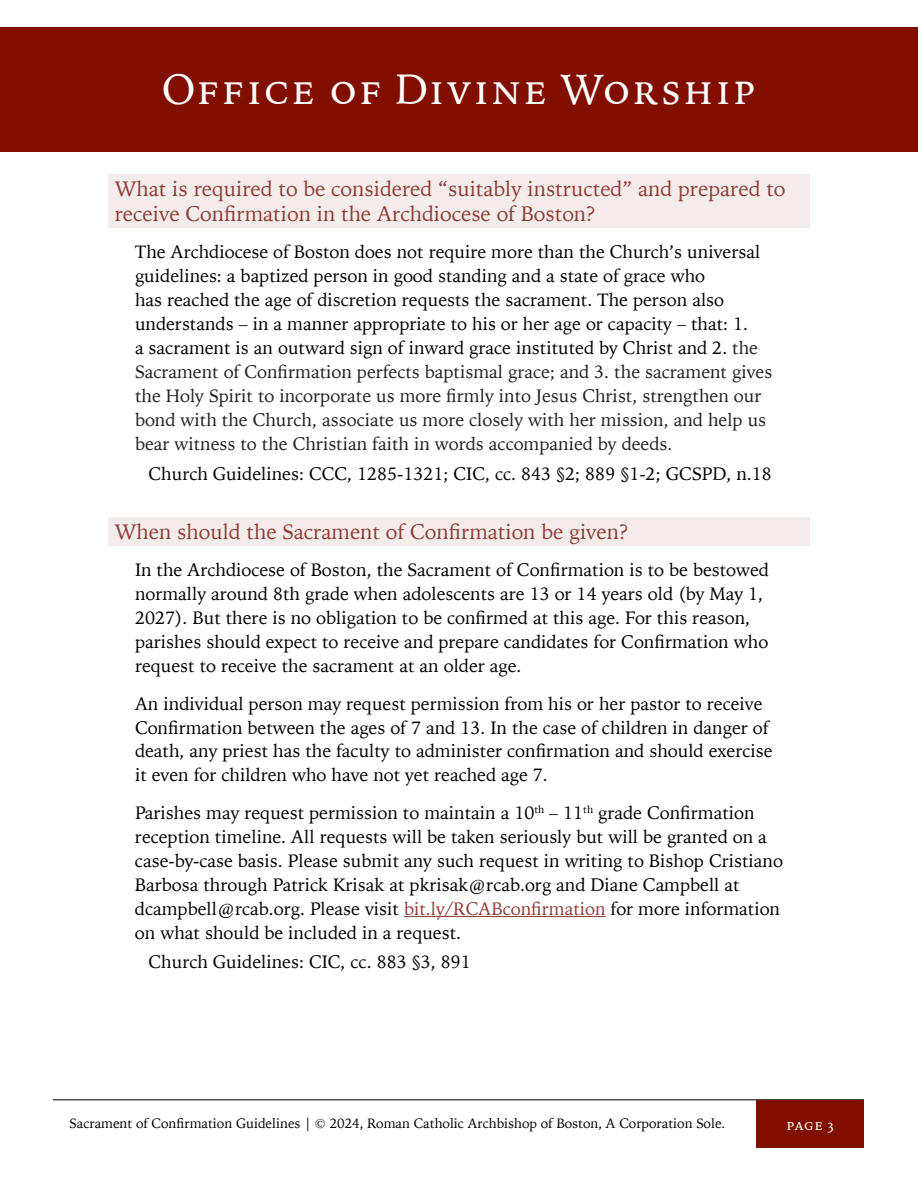
<style>
.page{position:relative;width:918px;height:1188px;background:#fff}
.page>*{position:absolute;margin:0;border:0;box-sizing:border-box;transform-origin:0 0}
.t1{font:42px "Iowan Old Style";letter-spacing:.01em;color:#fff}
.t2{font:21px/25.2px "Iowan Old Style";color:#8c3e37}
.t3{font:18px/24px "Iowan Old Style";color:#000}
.t4{font:15px "Iowan Old Style";color:#fff}
.t5{font:13.5px "Iowan Old Style";color:#000}
.s1{color:#202020}
.s2{color:#8c3e37}
</style>
<div class="page">
<div style="left:0;top:27px;width:918px;height:125px;background:#800f00"></div>
<hr style="left:53px;top:1099px;width:811px;height:1px;background:#000">
<div style="left:756px;top:1101px;width:108px;height:47px;background:#800f00"></div>
<div style="left:108px;top:174px;width:702px;height:54px;background:#f4eceb"></div>
<div style="left:108px;top:517px;width:702px;height:28px;background:#f4eceb"></div>
<hr style="left:404px;top:916px;width:202px;height:1px;background:#8c3e37">
<h1 class="t1" style="left:162px;top:52px;width:596px">Office of Divine Worship</h1>
<p class="t2" style="left:115px;top:175px;width:672px">What is required to be considered “suitably instructed” and prepared to receive Confirmation in the Archdiocese of Boston?</p>
<p class="t3" style="left:135px;top:239px;width:639px">The Archdiocese of Boston does not require more than the Church’s universal guidelines: a baptized person in good standing and a state of grace who<br>has reached the age of discretion requests the sacrament. The person also understands – in a manner appropriate to his or her age or capacity – that: 1.<br>a sacrament is an outward sign of inward grace instituted by Christ and 2. <span class="s1">the Sacrament of Confirmation perfects baptismal grace; and 3. the sacrament gives the Holy Spirit to incorporate us more firmly into Jesus Christ, strengthen our bond with the Church, associate us more closely with her mission, and help us bear witness to the Christian faith in words accompanied by deeds.</span></p>
<p class="t3" style="left:148px;top:460px;width:625px">Church Guidelines: CCC, 1285-1321; CIC, cc. 843 §2; 889 §1-2; GCSPD, n.18</p>
<p class="t2" style="left:115px;top:518px;width:516px">When should the Sacrament of Confirmation be given?</p>
<p class="t3" style="left:135px;top:557px;width:636px">In the Archdiocese of Boston, the Sacrament of Confirmation is to be bestowed normally around 8th grade when adolescents are 13 or 14 years old (by May 1, 2027). But there is no obligation to be confirmed at this age. For this reason, parishes should expect to receive and prepare candidates for Confirmation who request to receive the sacrament at an older age.</p>
<p class="t3" style="left:135px;top:690px;width:639px">An individual person may request permission from his or her pastor to receive Confirmation between the ages of 7 and 13. In the case of children in danger of death, any priest has the faculty to administer confirmation and should exercise it even for children who have not yet reached age 7.</p>
<p class="t3" style="left:135px;top:800px;width:650px">Parishes may request permission to maintain a 10<sup>th</sup> – 11<sup>th</sup> grade Confirmation reception timeline. All requests will be taken seriously but will be granted on a case-by-case basis. Please submit any such request in writing to Bishop Cristiano Barbosa through Patrick Krisak at pkrisak@rcab.org and Diane Campbell at dcampbell@rcab.org. Please visit <span class="s2">bit.ly/RCABconfirmation</span> for more information on what should be included in a request.</p>
<p class="t3" style="left:148px;top:949px;width:324px">Church Guidelines: CIC, cc. 883 §3, 891</p>
<p class="t5" style="left:70px;top:1111px;width:657px">Sacrament of Confirmation Guidelines | © 2024, Roman Catholic Archbishop of Boston, A Corporation Sole.</p>
<p class="t4" style="left:786px;top:1111px;width:49px">page 3</p>
</div>
